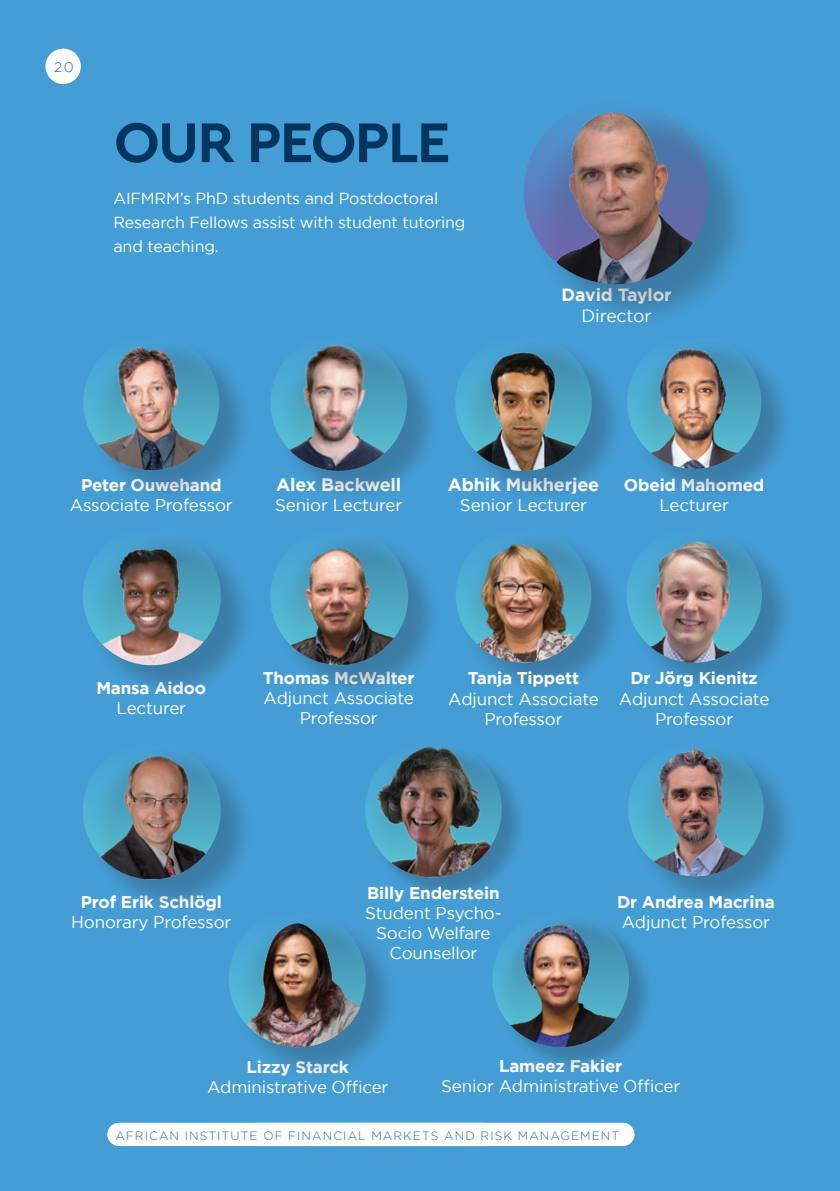
<style>
.page{position:relative;width:840px;height:1191px;background:#fff}
.page>*{position:absolute;margin:0;border:0;box-sizing:border-box;transform-origin:0 0}
.t1{font:700 58.6px "Cera GR";letter-spacing:-.03em;color:#003560}
.t2{font:700 18px "Gotham";letter-spacing:-.01em;color:#fff}
.t3{font:700 17.6px "Gotham";letter-spacing:-.01em;color:#fff}
.t4{font:17.6px "Gotham";letter-spacing:-.01em;color:#fff}
.t5{font:17px/20.2px "Gotham";letter-spacing:-.01em;color:#fff;text-align:center}
.t6{font:700 17px "Gotham";letter-spacing:-.01em;color:#fff}
.t7{font:16px/24px "Gotham";letter-spacing:-.01em;color:#fff}
.t8{font:300 14px "Gotham";color:#1a66b0}
.t9{font:300 12px "Gotham";letter-spacing:.09em;color:#1a66b0}
</style>
<div class="page">
<div style="left:0;top:0;width:839px;height:1191px;background:#459dd5"></div>
<div style="left:529px;top:105px;width:223px;height:223px;background:#231f20;opacity:.25"></div>
<svg style="left:523px;top:100px;width:184px;height:184px"></svg>
<div style="left:459px;top:531px;width:165px;height:164px;background:#231f20;opacity:.25"></div>
<div style="left:455px;top:527px;width:136px;height:135px;background:#459ed5;border-radius:50%"></div>
<img style="left:456px;top:539px;width:135px;height:123px">
<div style="left:632px;top:745px;width:164px;height:164px;background:#231f20;opacity:.25"></div>
<img style="left:627px;top:741px;width:136px;height:135px;border-radius:68px">
<div style="left:630px;top:531px;width:164px;height:164px;background:#231f20;opacity:.25"></div>
<div style="left:626px;top:527px;width:135px;height:135px;background:#459ed5;border-radius:50%"></div>
<img style="left:627px;top:539px;width:133px;height:123px">
<div style="left:274px;top:531px;width:167px;height:167px;background:#231f20;opacity:.25"></div>
<svg style="left:270px;top:527px;width:138px;height:138px"></svg>
<img style="left:277px;top:545px;width:131px;height:120px">
<div style="left:87px;top:531px;width:167px;height:167px;background:#231f20;opacity:.25"></div>
<img style="left:83px;top:535px;width:138px;height:130px">
<div style="left:87px;top:745px;width:167px;height:167px;background:#231f20;opacity:.25"></div>
<svg style="left:83px;top:741px;width:138px;height:138px"></svg>
<img style="left:89px;top:750px;width:131px;height:129px">
<div style="left:368px;top:744px;width:158px;height:158px;background:#231f20;opacity:.25"></div>
<img style="left:365px;top:745px;width:136px;height:132px">
<div style="left:87px;top:338px;width:165px;height:165px;background:#231f20;opacity:.25"></div>
<img style="left:83px;top:338px;width:135px;height:132px">
<div style="left:631px;top:339px;width:162px;height:162px;background:#231f20;opacity:.25"></div>
<img style="left:627px;top:339px;width:133px;height:130px">
<div style="left:459px;top:338px;width:165px;height:166px;background:#231f20;opacity:.25"></div>
<svg style="left:455px;top:334px;width:136px;height:137px"></svg>
<img style="left:468px;top:344px;width:110px;height:127px">
<div style="left:274px;top:338px;width:166px;height:166px;background:#231f20;opacity:.25"></div>
<img style="left:270px;top:338px;width:137px;height:133px">
<div style="left:495px;top:913px;width:158px;height:159px;background:#231f20;opacity:.25"></div>
<div style="left:492px;top:910px;width:136px;height:137px;background:#459ed5;border-radius:50%"></div>
<img style="left:493px;top:922px;width:134px;height:125px">
<div style="left:233px;top:914px;width:166px;height:166px;background:#231f20;opacity:.25"></div>
<svg style="left:228px;top:910px;width:137px;height:137px"></svg>
<img style="left:231px;top:919px;width:135px;height:128px">
<img style="left:525px;top:103px;width:170px;height:181px">
<div style="left:45px;top:49px;width:36px;height:35px;background:#fff;border-radius:50%"></div>
<div style="left:107px;top:1122px;width:527px;height:24px;background:#fff"></div>
<p class="t8" style="left:54px;top:59px;width:21px">20</p>
<h1 class="t1" style="left:114px;top:109px;width:338px">OUR PEOPLE</h1>
<p class="t7" style="left:113px;top:186px;width:353px">AIFMRM’s PhD students and Postdoctoral<br>Research Fellows assist with student tutoring and teaching.</p>
<p class="t3" style="left:561px;top:283px;width:111px">David Taylor</p>
<p class="t4" style="left:581px;top:304px;width:71px">Director</p>
<p class="t6" style="left:81px;top:473px;width:142px">Peter Ouwehand</p>
<p class="t5" style="left:70px;top:494px;width:164px">Associate Professor</p>
<p class="t2" style="left:276px;top:473px;width:127px">Alex Backwell</p>
<p class="t5" style="left:275px;top:495px;width:128px">Senior Lecturer</p>
<p class="t2" style="left:447px;top:473px;width:153px">Abhik Mukherjee</p>
<p class="t5" style="left:459px;top:495px;width:128px">Senior Lecturer</p>
<p class="t6" style="left:623px;top:473px;width:142px">Obeid Mahomed</p>
<p class="t5" style="left:659px;top:494px;width:71px">Lecturer</p>
<p class="t6" style="left:96px;top:676px;width:111px">Mansa Aidoo</p>
<p class="t5" style="left:116px;top:697px;width:71px">Lecturer</p>
<p class="t6" style="left:263px;top:666px;width:153px">Thomas McWalter</p>
<p class="t5" style="left:263px;top:687px;width:152px">Adjunct Associate<br>Professor</p>
<p class="t6" style="left:467px;top:667px;width:113px">Tanja Tippett</p>
<p class="t5" style="left:448px;top:688px;width:152px">Adjunct Associate<br>Professor</p>
<p class="t6" style="left:630px;top:667px;width:129px">Dr Jörg Kienitz</p>
<p class="t5" style="left:618px;top:688px;width:152px">Adjunct Associate<br>Professor</p>
<p class="t6" style="left:81px;top:891px;width:142px">Prof Erik Schlögl</p>
<p class="t5" style="left:71px;top:912px;width:161px">Honorary Professor</p>
<p class="t6" style="left:367px;top:881px;width:134px">Billy Enderstein</p>
<p class="t5" style="left:365px;top:902px;width:138px">Student Psycho-<br>Socio Welfare<br>Counsellor</p>
<p class="t6" style="left:616px;top:891px;width:159px">Dr Andrea Macrina</p>
<p class="t5" style="left:621px;top:911px;width:150px">Adjunct Professor</p>
<p class="t6" style="left:246px;top:1055px;width:104px">Lizzy Starck</p>
<p class="t5" style="left:207px;top:1076px;width:183px">Administrative Officer</p>
<p class="t6" style="left:499px;top:1054px;width:125px">Lameez Fakier</p>
<p class="t5" style="left:441px;top:1075px;width:240px">Senior Administrative Officer</p>
<p class="t9" style="left:115px;top:1128px;width:505px">AFRICAN INSTITUTE OF FINANCIAL MARKETS AND RISK MANAGEMENT</p>
</div>
